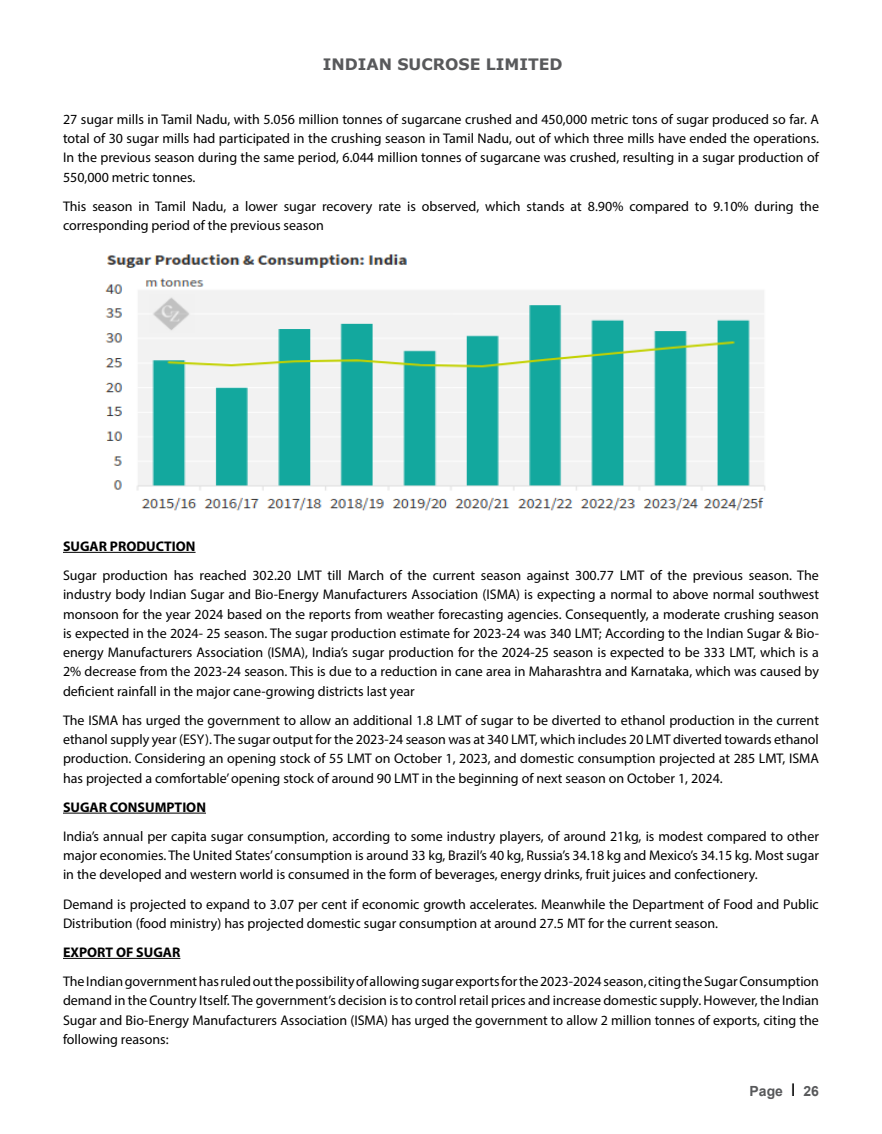
<style>
.page{position:relative;width:882px;height:1134px;background:#fff}
.page>*{position:absolute;margin:0;border:0;box-sizing:border-box;transform-origin:0 0}
.t1{font:700 15.75px "Verdana";color:#58595b}
.t2{font:14px/19.2px "Myriad Pro";color:#000;text-align:justify}
.t3{font:700 14px "Myriad Pro";color:#000}
.t4{font:700 14px "Arial";color:#58595b}
.s1{font-weight:400;font-size:17.5px;color:#000}
</style>
<div class="page">
<hr style="left:63px;top:552px;width:133px;height:1px;background:#000">
<hr style="left:63px;top:813px;width:143px;height:1px;background:#000">
<hr style="left:63px;top:958px;width:117px;height:1px;background:#000">
<img style="left:105px;top:254px;width:660px;height:257px">
<p class="t1" style="left:323px;top:53px;width:241px">INDIAN SUCROSE LIMITED</p>
<p class="t2" style="left:63px;top:109px;width:758px">27 sugar mills in Tamil Nadu, with 5.056 million tonnes of sugarcane crushed and 450,000 metric tons of sugar produced so far. A total of 30 sugar mills had participated in the crushing season in Tamil Nadu, out of which three mills have ended the operations.<br>In the previous season during the same period, 6.044 million tonnes of sugarcane was crushed, resulting in a sugar production of 550,000 metric tonnes.</p>
<p class="t2" style="left:63px;top:196px;width:758px">This season in Tamil Nadu, a lower sugar recovery rate is observed, which stands at 8.90% compared to 9.10% during the corresponding period of the previous season</p>
<p class="t3" style="left:63px;top:537px;width:134px">SUGAR PRODUCTION</p>
<p class="t2" style="left:63px;top:566px;width:758px">Sugar production has reached 302.20 LMT till March of the current season against 300.77 LMT of the previous season. The industry body Indian Sugar and Bio-Energy Manufacturers Association (ISMA) is expecting a normal to above normal southwest monsoon for the year 2024 based on the reports from weather forecasting agencies. Consequently, a moderate crushing season is expected in the 2024- 25 season. The sugar production estimate for 2023-24 was 340 LMT; According to the Indian Sugar &amp; Bio&shy;energy Manufacturers Association (ISMA), India’s sugar production for the 2024-25 season is expected to be 333 LMT, which is a 2% decrease from the 2023-24 season. This is due to a reduction in cane area in Maharashtra and Karnataka, which was caused by deficient rainfall in the major cane-growing districts last year</p>
<p class="t2" style="left:63px;top:710px;width:757px">The ISMA has urged the government to allow an additional 1.8 LMT of sugar to be diverted to ethanol production in the current ethanol supply year (ESY). The sugar output for the 2023-24 season was at 340 LMT, which includes 20 LMT diverted towards ethanol production. Considering an opening stock of 55 LMT on October 1, 2023, and domestic consumption projected at 285 LMT, ISMA has projected a comfortable’ opening stock of around 90 LMT in the beginning of next season on October 1, 2024.</p>
<p class="t3" style="left:63px;top:798px;width:145px">SUGAR CONSUMPTION</p>
<p class="t2" style="left:63px;top:826px;width:758px">India’s annual per capita sugar consumption, according to some industry players, of around 21kg, is modest compared to other major economies. The United States’ consumption is around 33 kg, Brazil’s 40 kg, Russia’s 34.18 kg and Mexico’s 34.15 kg. Most sugar in the developed and western world is consumed in the form of beverages, energy drinks, fruit juices and confectionery.</p>
<p class="t2" style="left:63px;top:894px;width:757px">Demand is projected to expand to 3.07 per cent if economic growth accelerates. Meanwhile the Department of Food and Public<br>Distribution (food ministry) has projected domestic sugar consumption at around 27.5 MT for the current season.</p>
<p class="t3" style="left:63px;top:943px;width:119px">EXPORT OF SUGAR</p>
<p class="t2" style="left:63px;top:972px;width:758px">The Indian government has ruled out the possibility of allowing sugar exports for the 2023-2024 season, citing the Sugar Consumption demand in the Country Itself. The government’s decision is to control retail prices and increase domestic supply. However, the Indian Sugar and Bio-Energy Manufacturers Association (ISMA) has urged the government to allow 2 million tonnes of exports, citing the following reasons:</p>
<p class="t4" style="left:750px;top:1081px;width:71px">Page <span class="s1">I</span> 26</p>
</div>
